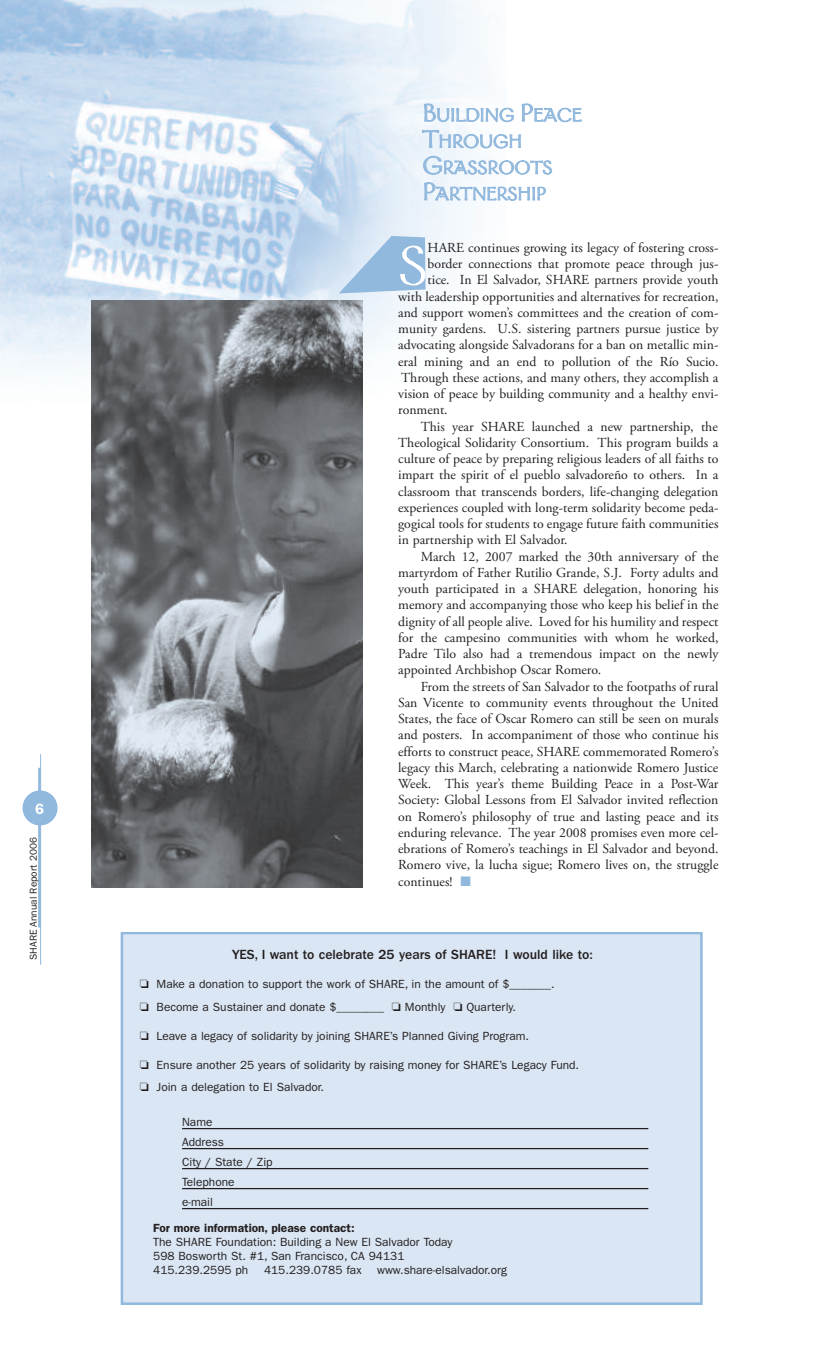
<style>
.page{position:relative;width:833px;height:1350px;background:#fff}
.page>*{position:absolute;margin:0;border:0;box-sizing:border-box;transform-origin:0 0}
.t1{font:61.38px "Galahad";color:#fff}
.t2{font:20.62px/26.2px "Galahad Os F";color:#91b8dd}
.t3{font:600 15px "Franklin Gothic";color:#fff}
.t4{font:13.75px "Adobe Garamond Pro";color:#231f20}
.t5{font:500 13.75px "Franklin Gothic";color:#231f20}
.t6{font:11.88px/20px "Franklin Gothic";color:#231f20}
.t7{font:600 11.88px "Franklin Gothic";color:#231f20}
.t8{font:10px "Franklin Gothic";color:#231f20}
.s1{font-size:27.5px}
.s2{color:#91b8dd}
</style>
<div class="page">
<img style="left:0;top:0;width:490px;height:479px">
<hr style="left:40px;top:754px;width:1px;height:211px;background:#91b8dd">
<hr style="left:38px;top:768px;width:3px;height:159px;background:#91b8dd">
<div style="left:22px;top:790px;width:36px;height:35px;background:#91b8dd;border-radius:50%"></div>
<div style="left:123px;top:935px;width:577px;height:367px;background:#dae6f3"></div>
<div style="left:121px;top:932px;width:581px;height:373px;border:2px solid #91b8dd"></div>
<hr style="left:182px;top:1128px;width:466px;height:1px;background:#231f20">
<hr style="left:182px;top:1148px;width:466px;height:1px;background:#231f20">
<hr style="left:182px;top:1168px;width:466px;height:1px;background:#231f20">
<hr style="left:182px;top:1188px;width:466px;height:1px;background:#231f20">
<hr style="left:182px;top:1208px;width:466px;height:1px;background:#231f20">
<img style="left:92px;top:300px;width:270px;height:587px">
<svg style="left:339px;top:236px;width:86px;height:57px;background:#a9c8e5"></svg>
<p class="t3" style="left:35px;top:804px;width:10px">6</p>
<p class="t8" style="left:30px;top:960px;width:124px;rotate:-90deg">SHARE Annual Report 2006</p>
<h2 class="t2" style="left:422px;top:104px;width:161px"><span class="s1">B</span>UILDING <span class="s1">P</span>EACE<br><span class="s1">T</span>HROUGH<br><span class="s1">G</span>RASSROOTS<br><span class="s1">P</span>ARTNERSHIP</h2>
<h1 class="t1" style="left:398px;top:243px;width:31px">S</h1>
<p class="t4" style="left:427px;top:242px;width:292px">HARE continues growing its legacy of fostering cross-</p>
<p class="t4" style="left:427px;top:258px;width:292px">border connections that promote peace through jus-</p>
<p class="t4" style="left:427px;top:274px;width:292px">tice. In El Salvador, SHARE partners provide youth</p>
<p class="t4" style="left:398px;top:291px;width:322px">with leadership opportunities and alternatives for recreation,</p>
<p class="t4" style="left:398px;top:307px;width:322px">and support women’s committees and the creation of com-</p>
<p class="t4" style="left:398px;top:323px;width:322px">munity gardens. U.S. sistering partners pursue justice by</p>
<p class="t4" style="left:398px;top:339px;width:322px">advocating alongside Salvadorans for a ban on metallic min-</p>
<p class="t4" style="left:398px;top:356px;width:322px">eral mining and an end to pollution of the Río Sucio.</p>
<p class="t4" style="left:401px;top:372px;width:319px">Through these actions, and many others, they accomplish a</p>
<p class="t4" style="left:398px;top:388px;width:322px">vision of peace by building community and a healthy envi-</p>
<p class="t4" style="left:398px;top:404px;width:51px">ronment.</p>
<p class="t4" style="left:420px;top:421px;width:298px">This year SHARE launched a new partnership, the</p>
<p class="t4" style="left:398px;top:437px;width:322px">Theological Solidarity Consortium. This program builds a</p>
<p class="t4" style="left:398px;top:453px;width:322px">culture of peace by preparing religious leaders of all faiths to</p>
<p class="t4" style="left:398px;top:469px;width:322px">impart the spirit of el pueblo salvadoreño to others. In a</p>
<p class="t4" style="left:398px;top:486px;width:322px">classroom that transcends borders, life-changing delegation</p>
<p class="t4" style="left:398px;top:502px;width:322px">experiences coupled with long-term solidarity become peda-</p>
<p class="t4" style="left:398px;top:518px;width:322px">gogical tools for students to engage future faith communities</p>
<p class="t4" style="left:398px;top:534px;width:171px">in partnership with El Salvador.</p>
<p class="t4" style="left:420px;top:551px;width:299px">March 12, 2007 marked the 30th anniversary of the</p>
<p class="t4" style="left:398px;top:567px;width:322px">martyrdom of Father Rutilio Grande, S.J. Forty adults and</p>
<p class="t4" style="left:398px;top:583px;width:322px">youth participated in a SHARE delegation, honoring his</p>
<p class="t4" style="left:398px;top:599px;width:322px">memory and accompanying those who keep his belief in the</p>
<p class="t4" style="left:398px;top:616px;width:322px">dignity of all people alive. Loved for his humility and respect</p>
<p class="t4" style="left:398px;top:632px;width:322px">for the campesino communities with whom he worked,</p>
<p class="t4" style="left:398px;top:648px;width:322px">Padre Tilo also had a tremendous impact on the newly</p>
<p class="t4" style="left:398px;top:664px;width:205px">appointed Archbishop Oscar Romero.</p>
<p class="t4" style="left:420px;top:681px;width:299px">From the streets of San Salvador to the footpaths of rural</p>
<p class="t4" style="left:398px;top:697px;width:322px">San Vicente to community events throughout the United</p>
<p class="t4" style="left:398px;top:713px;width:322px">States, the face of Oscar Romero can still be seen on murals</p>
<p class="t4" style="left:398px;top:729px;width:322px">and posters. In accompaniment of those who continue his</p>
<p class="t4" style="left:398px;top:746px;width:322px">efforts to construct peace, SHARE commemorated Romero’s</p>
<p class="t4" style="left:398px;top:762px;width:321px">legacy this March, celebrating a nationwide Romero Justice</p>
<p class="t4" style="left:398px;top:778px;width:322px">Week. This year’s theme Building Peace in a Post-War</p>
<p class="t4" style="left:398px;top:794px;width:322px">Society: Global Lessons from El Salvador invited reflection</p>
<p class="t4" style="left:398px;top:811px;width:322px">on Romero’s philosophy of true and lasting peace and its</p>
<p class="t4" style="left:398px;top:827px;width:322px">enduring relevance. The year 2008 promises even more cel-</p>
<p class="t4" style="left:398px;top:843px;width:322px">ebrations of Romero’s teachings in El Salvador and beyond.</p>
<p class="t4" style="left:398px;top:859px;width:322px">Romero vive, la lucha sigue; Romero lives on, the struggle</p>
<p class="t4" style="left:398px;top:876px;width:74px">continues! <span class="s2">■</span></p>
<p class="t5" style="left:232px;top:950px;width:362px">YES, I want to celebrate 25 years of SHARE! I would like to:</p>
<p class="t6" style="left:140px;top:974px;width:416px;line-height:22.6px">❏ Make a donation to support the work of SHARE, in the amount of $_______. ❏ Become a Sustainer and donate $________ ❏ Monthly ❏ Quarterly.</p>
<p class="t6" style="left:140px;top:1026px;width:391px">❏ Leave a legacy of solidarity by joining SHARE’s Planned Giving Program.</p>
<p class="t6" style="left:140px;top:1054px;width:441px;line-height:22.6px">❏ Ensure another 25 years of solidarity by raising money for SHARE’s Legacy Fund. ❏ Join a delegation to El Salvador.</p>
<p class="t6" style="left:182px;top:1113px;width:92px">Name<br>Address<br>City / State / Zip<br>Telephone<br>e-mail</p>
<p class="t7" style="left:153px;top:1223px;width:203px">For more information, please contact:</p>
<p class="t6" style="left:153px;top:1236px;width:300px;line-height:14.2px">The SHARE Foundation: Building a New El Salvador Today<br>598 Bosworth St. #1, San Francisco, CA 94131<br>415.239.2595 ph</p>
<p class="t6" style="left:264px;top:1261px;width:99px">415.239.0785 fax</p>
<p class="t6" style="left:377px;top:1261px;width:131px">www.share-elsalvador.org</p>
</div>
